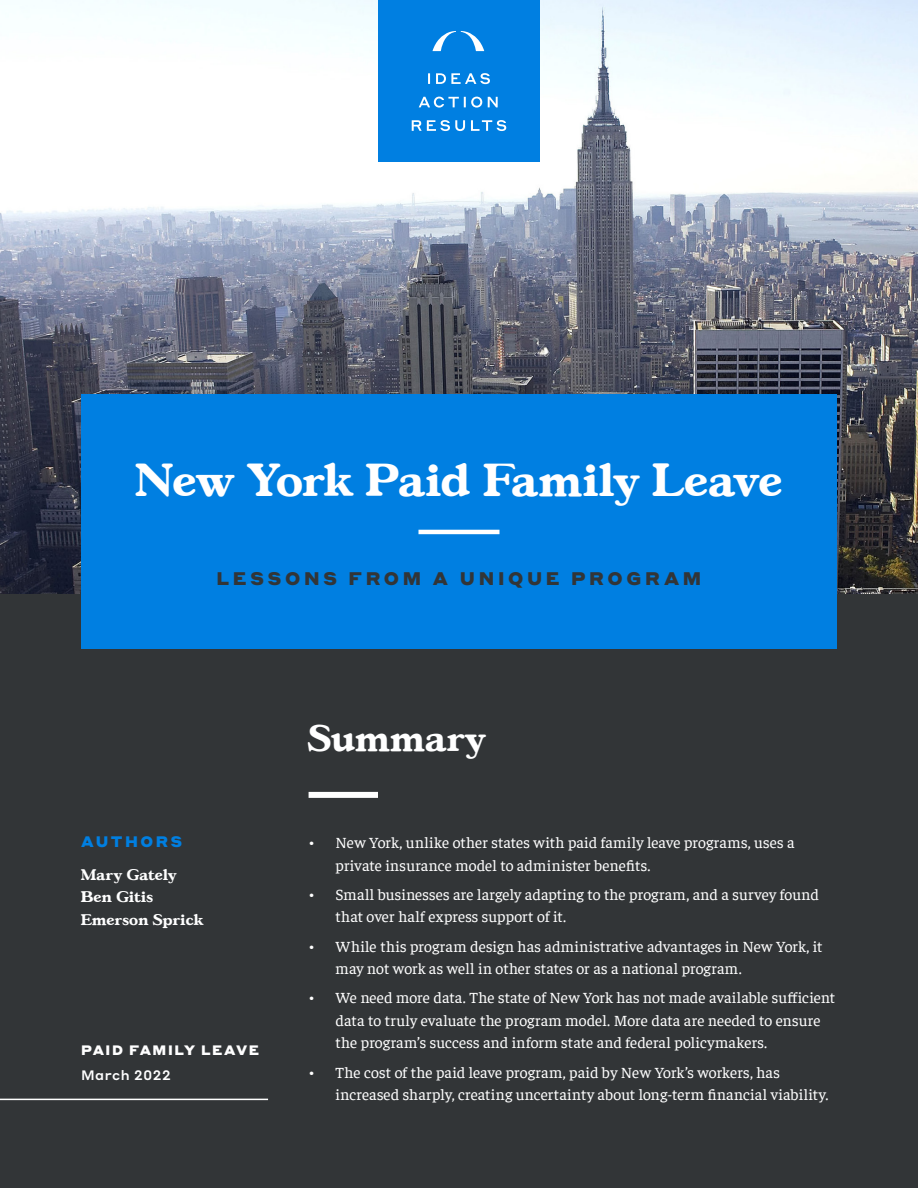
<style>
.page{position:relative;width:918px;height:1188px;background:#fff}
.page>*{position:absolute;margin:0;border:0;box-sizing:border-box;transform-origin:0 0}
.Cover_-_Title{font:700 45px "Gascogne TS";color:#fff}
.H1_-_Chapter_Title{font:700 36px "Gascogne TS";letter-spacing:.015em;color:#fff}
.Cover_-_Subtitle{font:900 18px "Styrene A";letter-spacing:.205em;color:#323537}
.t1{font:15.75px/22.5px "Faustina";letter-spacing:.005em;color:#fff}
.Name{font:700 15px "Gascogne TS";letter-spacing:.02em;color:#fff}
.Authors_Staff_Title{font:900 15px "Styrene A";letter-spacing:.17em;color:#007fe1}
.t2{font:900 13.5px "Styrene A";letter-spacing:.115em;color:#fff}
.t3{font:500 13.5px "Styrene A";letter-spacing:.035em;color:#fff}
</style>
<div class="page">
<div style="left:0;top:521px;width:918px;height:667px;background:#323537"></div>
<img style="left:0;top:0;width:918px;height:594px">
<div style="left:378px;top:0;width:162px;height:162px;background:#007fe1"></div>
<svg style="left:432px;top:31px;width:52px;height:20px"></svg>
<svg style="left:412px;top:120px;width:94px;height:11px"></svg>
<svg style="left:419px;top:97px;width:79px;height:11px"></svg>
<svg style="left:428px;top:73px;width:62px;height:11px"></svg>
<div style="left:81px;top:395px;width:756px;height:254px;background:#007fe1"></div>
<hr style="left:418px;top:530px;width:82px;height:4px;background:#fff">
<div style="left:309px;top:792px;width:69px;height:6px;background:#fff"></div>
<hr style="left:0;top:1099px;width:268px;height:1px;background:#fff">
<p class="Cover_-_Title" style="left:136px;top:451px;width:648px">New York Paid Family Leave</p>
<p class="Cover_-_Subtitle" style="left:217px;top:563px;width:486px">LESSONS FROM A UNIQUE PROGRAM</p>
<p class="Authors_Staff_Title" style="left:81px;top:829px;width:103px">AUTHORS</p>
<p class="Name" style="left:81px;top:865px;width:97px">Mary Gately</p>
<p class="Name" style="left:81px;top:887px;width:74px">Ben Gitis</p>
<p class="Name" style="left:81px;top:910px;width:124px">Emerson Sprick</p>
<p class="t2" style="left:81px;top:1039px;width:180px">PAID FAMILY LEAVE</p>
<p class="t3" style="left:81px;top:1064px;width:91px">March 2022</p>
<p class="H1_-_Chapter_Title" style="left:309px;top:715px;width:178px">Summary</p>
<p class="t1" style="left:336px;top:830px;width:461px;text-indent:-27px">• New York, unlike other states with paid family leave programs, uses a private insurance model to administer benefits.</p>
<p class="t1" style="left:336px;top:882px;width:485px;text-indent:-27px">• Small businesses are largely adapting to the program, and a survey found that over half express support of it.</p>
<p class="t1" style="left:336px;top:934px;width:489px;text-indent:-27px">• While this program design has administrative advantages in New York, it may not work as well in other states or as a national program.</p>
<p class="t1" style="left:336px;top:986px;width:501px;text-indent:-27px">• We need more data. The state of New York has not made available sufficient data to truly evaluate the program model. More data are needed to ensure the program’s success and inform state and federal policymakers.</p>
<p class="t1" style="left:336px;top:1060px;width:494px;text-indent:-27px">• The cost of the paid leave program, paid by New York’s workers, has increased sharply, creating uncertainty about long-term financial viability.</p>
</div>
